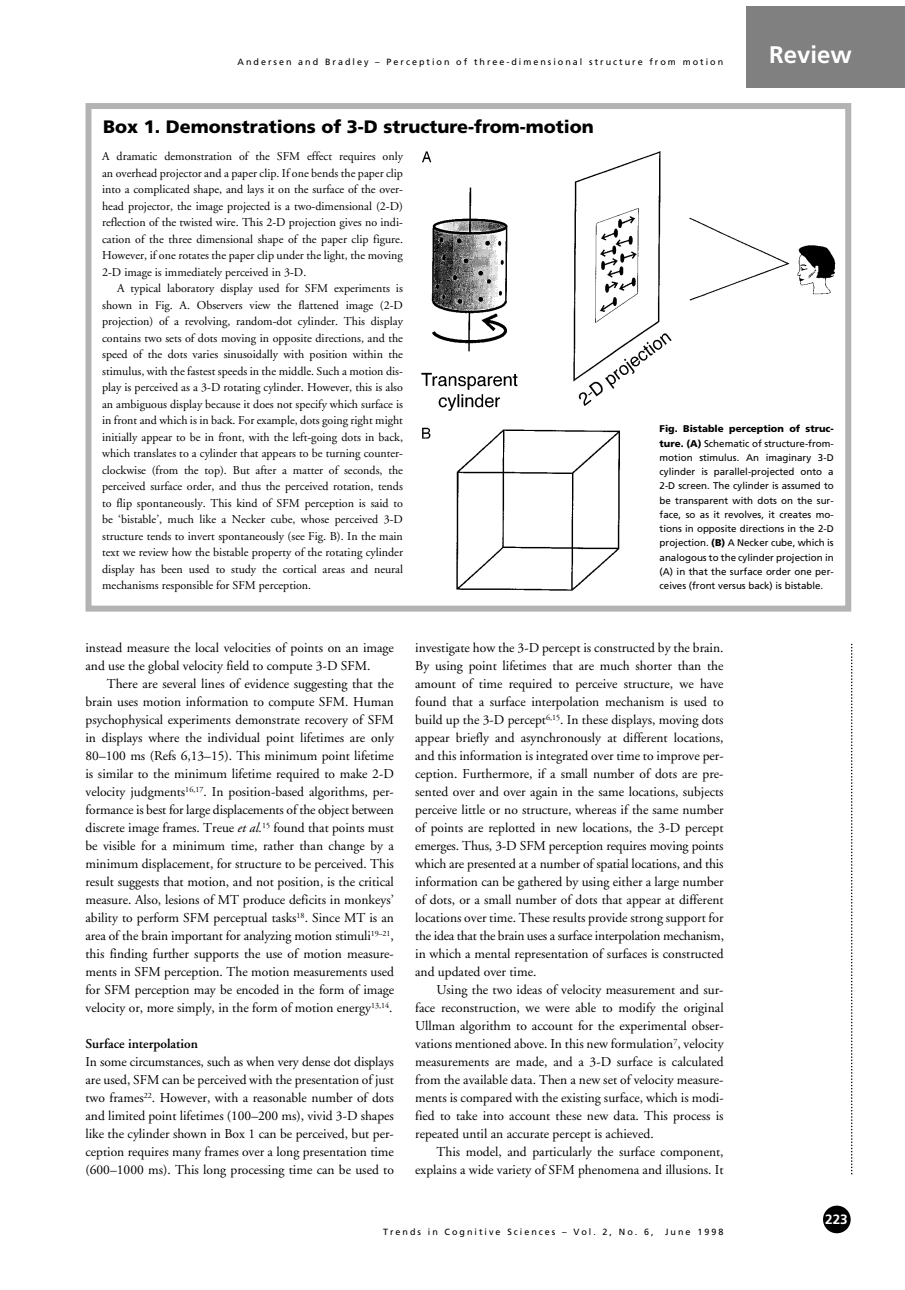
<style>
.page{position:relative;width:905px;height:1290px;background:#fff}
.page>*{position:absolute;margin:0;border:0;box-sizing:border-box;transform-origin:0 0}
.t1{font:700 24px "Frutiger";color:#fff}
.t2{font:900 18px "Frutiger";color:#000}
.t3{font:13.5px/18px "Adobe Garamond";color:#000;text-align:justify}
.t4{font:600 13.5px "Adobe Garamond";color:#000}
.t5{font:700 13.5px "Frutiger";color:#fff}
.t6{font:12px/16.5px "Adobe Garamond";color:#000;text-align:justify}
.t7{font:9.75px/14.2px "Frutiger";color:#000;text-align:justify}
.t8{font:9px "Frutiger";letter-spacing:.22em;color:#000}
.s1{font-weight:900}
.s2{font-style:italic}
</style>
<div class="page">
<svg style="left:851px;top:644px;width:1px;height:530px"></svg>
<div style="left:823px;top:1206px;width:27px;height:27px;background:#000;border-radius:50%"></div>
<div style="left:746px;top:7px;width:158px;height:81px;background:#808080"></div>
<div style="left:85px;top:103px;width:766px;height:509px;border:6px solid #b3b3b3"></div>
<img style="left:421px;top:151px;width:414px;height:440px">
<p class="t8" style="left:237px;top:59px;width:487px">Andersen and Bradley – Perception of three-dimensional structure from motion</p>
<h2 class="t2" style="left:103px;top:120px;width:492px">Box 1. Demonstrations of 3-D structure-from-motion</h2>
<h1 class="t1" style="left:769px;top:46px;width:84px">Review</h1>
<p class="t6" style="left:102px;top:149px;width:302px">A dramatic demonstration of the SFM effect requires only an overhead projector and a paper clip. If one bends the paper clip into a complicated shape, and lays it on the surface of the over&shy;head projector, the image projected is a two-dimensional (2-D) reflection of the twisted wire. This 2-D projection gives no indi&shy;cation of the three dimensional shape of the paper clip figure.<br>However, if one rotates the paper clip under the light, the moving 2-D image is immediately perceived in 3-D.</p>
<p class="t6" style="left:102px;top:281px;width:302px;text-indent:15px">A typical laboratory display used for SFM experiments is shown in Fig. A. Observers view the flattened image (2-D projection) of a revolving, random-dot cylinder. This display contains two sets of dots moving in opposite directions, and the speed of the dots varies sinusoidally with position within the stimulus, with the fastest speeds in the middle. Such a motion dis&shy;play is perceived as a 3-D rotating cylinder. However, this is also an ambiguous display because it does not specify which surface is in front and which is in back. For example, dots going right might initially appear to be in front, with the left-going dots in back, which translates to a cylinder that appears to be turning counter&shy;clockwise (from the top). But after a matter of seconds, the perceived surface order, and thus the perceived rotation, tends to flip spontaneously. This kind of SFM perception is said to be ‘bistable’, much like a Necker cube, whose perceived 3-D structure tends to invert spontaneously (see Fig. B). In the main text we review how the bistable property of the rotating cylinder display has been used to study the cortical areas and neural mechanisms responsible for SFM perception.</p>
<p class="t7" style="left:659px;top:423px;width:176px"><span class="s1">Fig. Bistable perception of struc&shy;ture. (A)</span> Schematic of structure-from&shy;motion stimulus. An imaginary 3-D cylinder is parallel-projected onto a 2-D screen. The cylinder is assumed to be transparent with dots on the sur&shy;face, so as it revolves, it creates mo&shy;tions in opposite directions in the 2-D projection. <span class="s1">(B)</span> A Necker cube, which is analogous to the cylinder projection in (A) in that the surface order one per&shy;ceives (front versus back) is bistable.</p>
<p class="t3" style="left:85px;top:640px;width:310px">instead measure the local velocities of points on an image and use the global velocity field to compute 3-D SFM.</p>
<p class="t3" style="left:85px;top:676px;width:310px;text-indent:21px">There are several lines of evidence suggesting that the brain uses motion information to compute SFM. Human psychophysical experiments demonstrate recovery of SFM in displays where the individual point lifetimes are only 80–100 ms (Refs 6,13–15). This minimum point lifetime is similar to the minimum lifetime required to make 2-D velocity judgments<sup>16,17</sup>. In position-based algorithms, per&shy;formance is best for large displacements of the object between discrete image frames. Treue <span class="s2">et al.</span><sup>15</sup> found that points must be visible for a minimum time, rather than change by a minimum displacement, for structure to be perceived. This result suggests that motion, and not position, is the critical measure. Also, lesions of MT produce deficits in monkeys’ ability to perform SFM perceptual tasks<sup>18</sup>. Since MT is an area of the brain important for analyzing motion stimuli<sup>19–21</sup>, this finding further supports the use of motion measure&shy;ments in SFM perception. The motion measurements used for SFM perception may be encoded in the form of image velocity or, more simply, in the form of motion energy<sup>13,14</sup>.</p>
<p class="t4" style="left:85px;top:1039px;width:114px">Surface interpolation</p>
<p class="t3" style="left:85px;top:1054px;width:310px">In some circumstances, such as when very dense dot displays are used, SFM can be perceived with the presentation of just two frames<sup>22</sup>. However, with a reasonable number of dots and limited point lifetimes (100–200 ms), vivid 3-D shapes like the cylinder shown in Box 1 can be perceived, but per&shy;ception requires many frames over a long presentation time (600–1000 ms). This long processing time can be used to</p>
<p class="t3" style="left:415px;top:640px;width:310px">investigate how the 3-D percept is constructed by the brain.<br>By using point lifetimes that are much shorter than the amount of time required to perceive structure, we have found that a surface interpolation mechanism is used to build up the 3-D percept<sup>6,15</sup>. In these displays, moving dots appear briefly and asynchronously at different locations, and this information is integrated over time to improve per&shy;ception. Furthermore, if a small number of dots are pre&shy;sented over and over again in the same locations, subjects perceive little or no structure, whereas if the same number of points are replotted in new locations, the 3-D percept emerges. Thus, 3-D SFM perception requires moving points which are presented at a number of spatial locations, and this information can be gathered by using either a large number of dots, or a small number of dots that appear at different locations over time. These results provide strong support for the idea that the brain uses a surface interpolation mechanism, in which a mental representation of surfaces is constructed and updated over time.</p>
<p class="t3" style="left:415px;top:982px;width:310px;text-indent:21px">Using the two ideas of velocity measurement and sur&shy;face reconstruction, we were able to modify the original Ullman algorithm to account for the experimental obser&shy;vations mentioned above. In this new formulation<sup>7</sup>, velocity measurements are made, and a 3-D surface is calculated from the available data. Then a new set of velocity measure&shy;ments is compared with the existing surface, which is modi&shy;fied to take into account these new data. This process is repeated until an accurate percept is achieved.</p>
<p class="t3" style="left:415px;top:1144px;width:310px;text-align:right">This model, and particularly the surface component, explains a wide variety of SFM phenomena and illusions. It</p>
<p class="t5" style="left:825px;top:1215px;width:24px">223</p>
<p class="t8" style="left:383px;top:1228px;width:272px">Trends in Cognitive Sciences – Vol. 2, No. 6,</p>
<p class="t8" style="left:665px;top:1228px;width:60px">June 1998</p>
</div>
